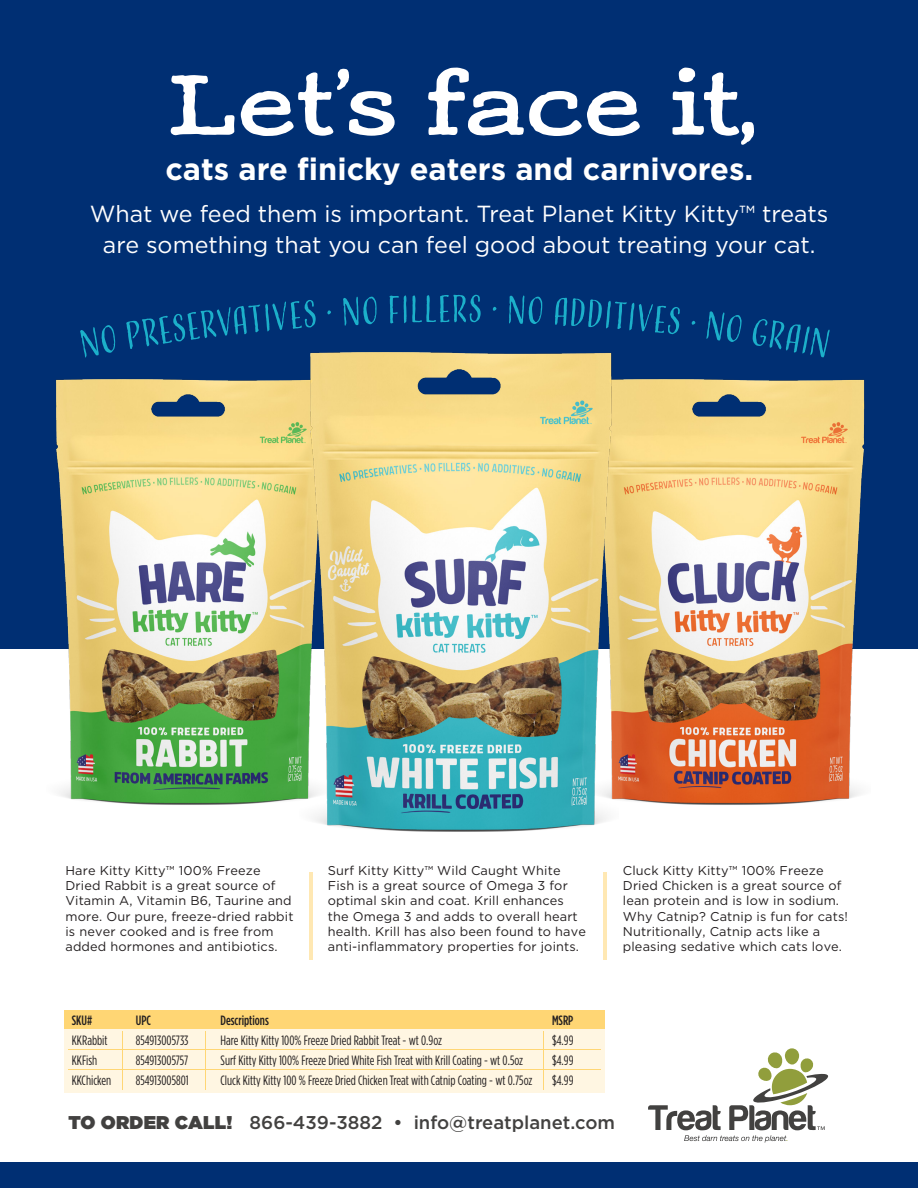
<style>
.page{position:relative;width:918px;height:1188px;background:#fff}
.page>*{position:absolute;margin:0;border:0;box-sizing:border-box;transform-origin:0 0}
.t1{font:700 88.35px "Adorn Slab Serif";letter-spacing:-.03em;color:#fff}
.t2{font:700 30.75px "Gotham HTF";color:#fff}
.t3{font:23.25px/30.2px "Gotham HTF";color:#fff;text-align:center}
.t4{font:500 18.45px "Gotham HTF";color:#424140}
.t5{font:condensed 13.5px "Gotham HTF";color:#231f20}
.t6{font:500 condensed 13.5px "Gotham HTF";color:#231f20}
.t7{font:12.75px/15.3px "Gotham HTF";letter-spacing:.01em;color:#231f20}
.s1{font-weight:900}
</style>
<div class="page">
<div style="left:64px;top:1011px;width:540px;height:18px;background:#ffd674"></div>
<div style="left:64px;top:1029px;width:540px;height:64px;background:#fff6e2"></div>
<hr style="left:68px;top:1069px;width:532px;height:1px;background:#ffd674">
<hr style="left:68px;top:1049px;width:532px;height:1px;background:#ffd674">
<hr style="left:543px;top:1032px;width:1px;height:58px;background:#ffd674">
<hr style="left:205px;top:1032px;width:1px;height:58px;background:#ffd674">
<hr style="left:122px;top:1032px;width:1px;height:58px;background:#ffd674">
<div style="left:0;top:1px;width:918px;height:648px;background:#002f73"></div>
<img style="left:56px;top:379px;width:243px;height:426px">
<img style="left:619px;top:379px;width:246px;height:426px">
<img style="left:299px;top:352px;width:320px;height:480px">
<svg style="left:648px;top:1048px;width:180px;height:95px"></svg>
<svg style="left:80px;top:325px;width:35px;height:33px"></svg>
<svg style="left:126px;top:300px;width:190px;height:49px"></svg>
<svg style="left:327px;top:310px;width:4px;height:4px"></svg>
<svg style="left:343px;top:297px;width:34px;height:29px"></svg>
<svg style="left:389px;top:295px;width:92px;height:28px"></svg>
<svg style="left:493px;top:307px;width:3px;height:4px"></svg>
<svg style="left:509px;top:295px;width:33px;height:29px"></svg>
<svg style="left:555px;top:298px;width:125px;height:36px"></svg>
<svg style="left:706px;top:311px;width:36px;height:31px"></svg>
<svg style="left:753px;top:319px;width:77px;height:38px"></svg>
<hr style="left:309px;top:872px;width:3px;height:88px;background:#ffe8b3">
<hr style="left:603px;top:872px;width:3px;height:88px;background:#ffe8b3">
<div style="left:0;top:1162px;width:918px;height:26px;background:#002f73"></div>
<h1 class="t1" style="left:164px;top:46px;width:593px">Let’s face it,</h1>
<h2 class="t2" style="left:165px;top:151px;width:590px">cats are finicky eaters and carnivores.</h2>
<h3 class="t3" style="left:90px;top:199px;width:740px">What we feed them is important. Treat Planet Kitty Kitty™ treats are something that you can feel good about treating your cat.</h3>
<p class="t7" style="left:66px;top:862px;width:230px">Hare Kitty Kitty™ 100% Freeze<br>Dried Rabbit is a great source of<br>Vitamin A, Vitamin B6, Taurine and more. Our pure, freeze-dried rabbit is never cooked and is free from added hormones and antibiotics.</p>
<p class="t7" style="left:328px;top:862px;width:260px">Surf Kitty Kitty™ Wild Caught White Fish is a great source of Omega 3 for optimal skin and coat. Krill enhances the Omega 3 and adds to overall heart health. Krill has also been found to have anti-inflammatory properties for joints.</p>
<p class="t7" style="left:623px;top:862px;width:227px">Cluck Kitty Kitty™ 100% Freeze Dried Chicken is a great source of lean protein and is low in sodium.<br>Why Catnip? Catnip is fun for cats!<br>Nutritionally, Catnip acts like a pleasing sedative which cats love.</p>
<p class="t6" style="left:72px;top:1013px;width:22px">SKU#</p>
<p class="t6" style="left:136px;top:1013px;width:17px">UPC</p>
<p class="t6" style="left:221px;top:1013px;width:50px">Descriptions</p>
<p class="t6" style="left:552px;top:1013px;width:23px">MSRP</p>
<p class="t5" style="left:72px;top:1033px;width:37px">KKRabbit</p>
<p class="t5" style="left:136px;top:1033px;width:54px">854913005733</p>
<p class="t5" style="left:221px;top:1033px;width:223px">Hare Kitty Kitty 100% Freeze Dried Rabbit Treat - wt 0.9oz</p>
<p class="t5" style="left:552px;top:1033px;width:23px">$4.99</p>
<p class="t5" style="left:72px;top:1053px;width:27px">KKFish</p>
<p class="t5" style="left:136px;top:1053px;width:54px">854913005757</p>
<p class="t5" style="left:221px;top:1053px;width:304px">Surf Kitty Kitty 100% Freeze Dried White Fish Treat with Krill Coating - wt 0.5oz</p>
<p class="t5" style="left:552px;top:1053px;width:23px">$4.99</p>
<p class="t5" style="left:72px;top:1073px;width:41px">KKChicken</p>
<p class="t5" style="left:136px;top:1073px;width:54px">854913005801</p>
<p class="t5" style="left:221px;top:1073px;width:314px">Cluck Kitty Kitty 100 % Freeze Dried Chicken Treat with Catnip Coating - wt 0.75oz</p>
<p class="t5" style="left:552px;top:1073px;width:23px">$4.99</p>
<h3 class="t4" style="left:68px;top:1112px;width:548px"><span class="s1">TO ORDER CALL!</span> 866-439-3882 • info@treatplanet.com</h3>
</div>
